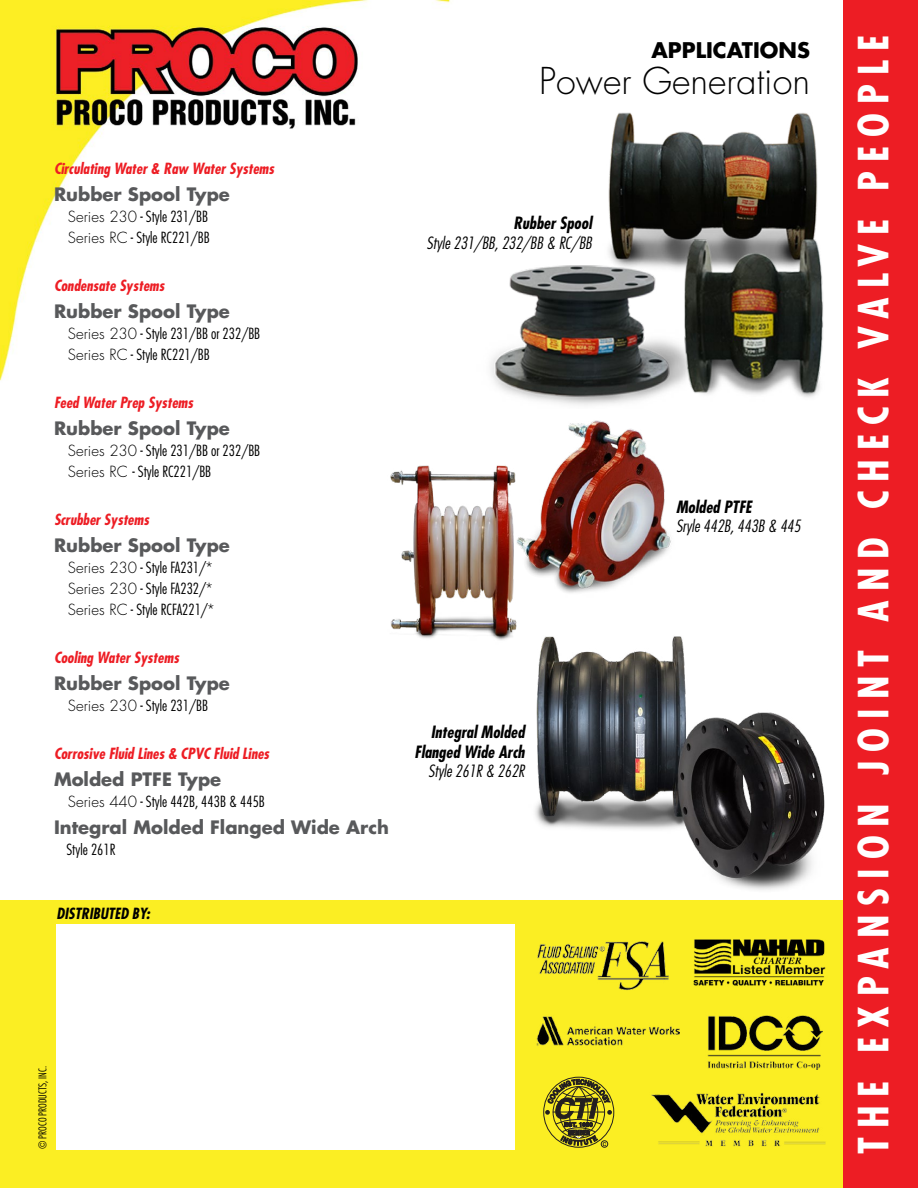
<style>
.page{position:relative;width:918px;height:1188px;background:#fff}
.page>*{position:absolute;margin:0;border:0;box-sizing:border-box;transform-origin:0 0}
.t1{font:700 condensed 40.5px "Futura";letter-spacing:.22em;color:#fff}
.t2{font:300 36px "Futura";color:#000}
.t3{font:700 21px "Futura";color:#000}
.t4{font:700 18px "Futura";color:#58595b}
.t5{font:italic 300 condensed 16.5px "Futura";color:#000}
.t6{font:italic 700 condensed 16.5px/19.8px "Futura";color:#000;text-align:right}
.t7{font:300 condensed 15px/21px "Futura";color:#000}
.t8{font:italic 700 condensed 15px "Futura";color:#ed1d24}
.t9{font:italic 700 condensed 15px "Futura";color:#000}
.t10{font:300 condensed 10.5px "Futura";color:#000}
.s1{font-stretch:normal}
</style>
<div class="page">
<img style="left:0;top:0;width:843px;height:901px">
<div style="left:0;top:901px;width:845px;height:287px;background:#fbee23"></div>
<div style="left:843px;top:0;width:75px;height:1188px;background:#ed1d24"></div>
<div style="left:57px;top:924px;width:458px;height:226px;background:#fff"></div>
<img style="left:536px;top:1016px;width:143px;height:30px">
<div style="left:543px;top:1077px;width:71px;height:71px;border:1px solid #231f20;border-radius:50%"></div>
<div style="left:601px;top:1140px;width:7px;height:8px;border:1px solid #231f20;border-radius:50%"></div>
<svg style="left:545px;top:1079px;width:67px;height:67px"></svg>
<img style="left:537px;top:941px;width:131px;height:49px">
<img style="left:707px;top:1015px;width:116px;height:54px">
<img style="left:693px;top:939px;width:133px;height:47px">
<img style="left:651px;top:1092px;width:175px;height:54px">
<img style="left:437px;top:82px;width:406px;height:326px">
<img style="left:359px;top:413px;width:343px;height:245px">
<img style="left:529px;top:626px;width:308px;height:270px">
<p class="t8" style="left:54px;top:159px;width:222px">Circulating Water &amp; Raw Water Systems</p>
<p class="t4" style="left:54px;top:182px;width:177px">Rubber Spool Type</p>
<p class="t7" style="left:68px;top:206px;width:143px"><span class="s1">Series 230</span> - Style 231/BB<br><span class="s1">Series RC</span> - Style RC221/BB</p>
<p class="t8" style="left:54px;top:276px;width:112px">Condensate Systems</p>
<p class="t4" style="left:54px;top:299px;width:177px">Rubber Spool Type</p>
<p class="t7" style="left:68px;top:323px;width:194px"><span class="s1">Series 230</span> - Style 231/BB or 232/BB<br><span class="s1">Series RC</span> - Style RC221/BB</p>
<p class="t8" style="left:54px;top:393px;width:141px">Feed Water Prep Systems</p>
<p class="t4" style="left:54px;top:416px;width:177px">Rubber Spool Type</p>
<p class="t7" style="left:68px;top:440px;width:194px"><span class="s1">Series 230</span> - Style 231/BB or 232/BB<br><span class="s1">Series RC</span> - Style RC221/BB</p>
<p class="t8" style="left:54px;top:510px;width:97px">Scrubber Systems</p>
<p class="t4" style="left:54px;top:533px;width:177px">Rubber Spool Type</p>
<p class="t7" style="left:68px;top:557px;width:148px;text-align:justify"><span class="s1">Series 230</span> - Style FA231/* <span class="s1">Series 230</span> - Style FA232/* <span class="s1">Series RC</span> - Style RCFA221/*</p>
<p class="t8" style="left:54px;top:648px;width:126px">Cooling Water Systems</p>
<p class="t4" style="left:54px;top:671px;width:177px">Rubber Spool Type</p>
<p class="t7" style="left:68px;top:695px;width:142px"><span class="s1">Series 230</span> - Style 231/BB</p>
<p class="t8" style="left:54px;top:744px;width:217px">Corrosive Fluid Lines &amp; CPVC Fluid Lines</p>
<p class="t4" style="left:54px;top:767px;width:169px">Molded PTFE Type</p>
<p class="t7" style="left:68px;top:791px;width:198px"><span class="s1">Series 440</span> - Style 442B, 443B &amp; 445B</p>
<p class="t4" style="left:54px;top:815px;width:336px">Integral Molded Flanged Wide Arch</p>
<p class="t7" style="left:66px;top:839px;width:50px">Style 261R</p>
<p class="t9" style="left:57px;top:904px;width:95px">DISTRIBUTED BY:</p>
<h3 class="t3" style="left:652px;top:36px;width:160px">APPLICATIONS</h3>
<h2 class="t2" style="left:539px;top:58px;width:272px">Power Generation</h2>
<p class="t6" style="left:513px;top:213px;width:80px">Rubber Spool</p>
<p class="t5" style="left:426px;top:233px;width:167px">Style 231/BB, 232/BB &amp; RC/BB</p>
<p class="t6" style="left:415px;top:722px;width:111px">Integral Molded<br>Flanged Wide Arch</p>
<p class="t5" style="left:428px;top:761px;width:98px">Style 261R &amp; 262R</p>
<p class="t6" style="left:676px;top:497px;width:77px">Molded PTFE</p>
<p class="t5" style="left:676px;top:516px;width:126px">Sryle 442B, 443B &amp; 445</p>
<p class="t10" style="left:36px;top:1149px;width:85px;rotate:-90deg">© PROCO PRODUCTS, INC.</p>
<h1 class="t1" style="left:848px;top:1154px;width:1121px;rotate:-90deg">THE EXPANSION JOINT AND CHECK VALVE PEOPLE</h1>
</div>
